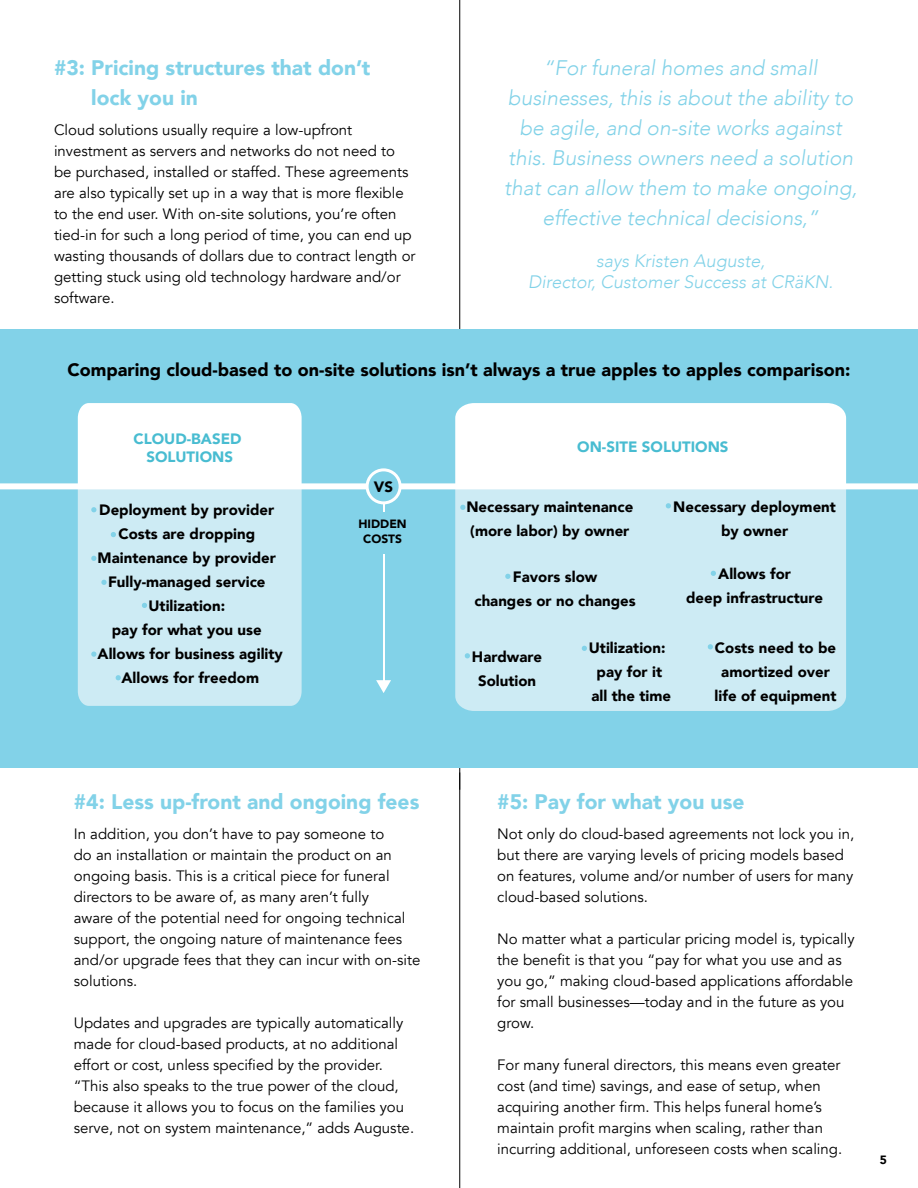
<style>
.page{position:relative;width:918px;height:1188px;background:#fff}
.page>*{position:absolute;margin:0;border:0;box-sizing:border-box;transform-origin:0 0}
.t1{font:italic 300 21px/30px "Avenir";color:#82d2e8;text-align:center}
.t2{font:900 21px/30px "Avenir";color:#82d2e8}
.t3{font:900 18px "Avenir";color:#000}
.t4{font:italic 300 18px/21px "Avenir";color:#82d2e8;text-align:center}
.t5{font:15px/21px "Avenir";color:#000}
.t6{font:900 15px/24px "Avenir";color:#000;text-align:center}
.t7{font:900 15px/18px "Avenir";color:#48bcd1;text-align:center}
.t8{font:900 12px/14.4px "Avenir";color:#000;text-align:center}
</style>
<div class="page">
<hr style="left:459px;top:0;width:1px;height:790px;background:#000">
<hr style="left:459px;top:772px;width:1px;height:416px;background:#000">
<div style="left:0;top:329px;width:918px;height:439px;background:#82d2e8"></div>
<div style="left:78px;top:513px;width:224px;height:193px;background:#cdebf4"></div>
<div style="left:455px;top:513px;width:391px;height:198px;background:#cdebf4"></div>
<hr style="left:383px;top:554px;width:1px;height:128px;background:#fff">
<svg style="left:376px;top:680px;width:15px;height:13px"></svg>
<svg style="left:110px;top:532px;width:6px;height:6px"></svg>
<svg style="left:91px;top:555px;width:6px;height:6px"></svg>
<svg style="left:101px;top:579px;width:6px;height:6px"></svg>
<svg style="left:91px;top:651px;width:6px;height:6px"></svg>
<svg style="left:115px;top:675px;width:6px;height:6px"></svg>
<svg style="left:142px;top:602px;width:5px;height:6px"></svg>
<svg style="left:505px;top:573px;width:6px;height:6px"></svg>
<svg style="left:464px;top:653px;width:6px;height:6px"></svg>
<svg style="left:581px;top:645px;width:6px;height:6px"></svg>
<svg style="left:707px;top:644px;width:6px;height:6px"></svg>
<svg style="left:710px;top:570px;width:6px;height:6px"></svg>
<svg style="left:0;top:403px;width:918px;height:110px"></svg>
<h1 class="t2" style="left:91px;top:52px;width:281px;text-indent:-37px">#3: Pricing structures that don’t lock you in</h1>
<p class="t5" style="left:54px;top:120px;width:363px">Cloud solutions usually require a low-upfront investment as servers and networks do not need to be purchased, installed or staffed. These agreements are also typically set up in a way that is more flexible to the end user. With on-site solutions, you’re often tied-in for such a long period of time, you can end up wasting thousands of dollars due to contract length or getting stuck using old technology hardware and/or software.</p>
<h1 class="t1" style="left:504px;top:53px;width:355px">“For funeral homes and small businesses, this is about the ability to be agile, and on-site works against this. Business owners need a solution that can allow them to make ongoing, effective technical decisions,”</h1>
<p class="t4" style="left:528px;top:250px;width:307px">says Kristen Auguste,<br>Director, Customer Success at CRäKN.</p>
<p class="t3" style="left:68px;top:354px;width:784px">Comparing cloud-based to on-site solutions isn’t always a true apples to apples comparison:</p>
<p class="t7" style="left:133px;top:430px;width:110px">CLOUD-BASED<br>SOLUTIONS</p>
<p class="t7" style="left:577px;top:437px;width:153px">ON-SITE SOLUTIONS</p>
<p class="t6" style="left:374px;top:475px;width:21px">VS</p>
<p class="t6" style="left:98px;top:498px;width:187px">Deployment by provider<br>Costs are dropping<br>Maintenance by provider<br>Fully-managed service<br>Utilization:<br>pay for what you use<br>Allows for business agility<br>Allows for freedom</p>
<p class="t6" style="left:673px;top:495px;width:164px">Necessary deployment by owner</p>
<p class="t6" style="left:466px;top:495px;width:168px;text-align:left">Necessary maintenance (more labor) by owner</p>
<p class="t8" style="left:359px;top:516px;width:50px">HIDDEN<br>COSTS</p>
<p class="t6" style="left:474px;top:565px;width:163px">Favors slow<br>changes or no changes</p>
<p class="t6" style="left:686px;top:562px;width:139px">Allows for<br>deep infrastructure</p>
<p class="t6" style="left:589px;top:636px;width:84px">Utilization: pay for it all the time</p>
<p class="t6" style="left:715px;top:636px;width:123px">Costs need to be amortized over life of equipment</p>
<p class="t6" style="left:472px;top:644px;width:72px">Hardware<br>Solution</p>
<h1 class="t2" style="left:74px;top:786px;width:347px">#4: Less up-front and ongoing fees</h1>
<p class="t5" style="left:74px;top:824px;width:348px">In addition, you don’t have to pay someone to<br>do an installation or maintain the product on an ongoing basis. This is a critical piece for funeral directors to be aware of, as many aren’t fully<br>aware of the potential need for ongoing technical support, the ongoing nature of maintenance fees and/or upgrade fees that they can incur with on-site solutions.</p>
<p class="t5" style="left:74px;top:1013px;width:342px">Updates and upgrades are typically automatically made for cloud-based products, at no additional effort or cost, unless specified by the provider. “This also speaks to the true power of the cloud, because it allows you to focus on the families you serve, not on system maintenance,” adds Auguste.</p>
<h1 class="t2" style="left:497px;top:786px;width:249px">#5: Pay for what you use</h1>
<p class="t5" style="left:497px;top:824px;width:359px">Not only do cloud-based agreements not lock you in, but there are varying levels of pricing models based on features, volume and/or number of users for many cloud-based solutions.</p>
<p class="t5" style="left:497px;top:929px;width:359px">No matter what a particular pricing model is, typically the benefit is that you “pay for what you use and as you go,” making cloud-based applications affordable for small businesses—today and in the future as you grow.</p>
<p class="t5" style="left:497px;top:1055px;width:346px">For many funeral directors, this means even greater cost (and time) savings, and ease of setup, when acquiring another firm. This helps funeral home’s maintain profit margins when scaling, rather than incurring additional, unforeseen costs when scaling.</p>
<p class="t8" style="left:880px;top:1152px;width:9px">5</p>
</div>
